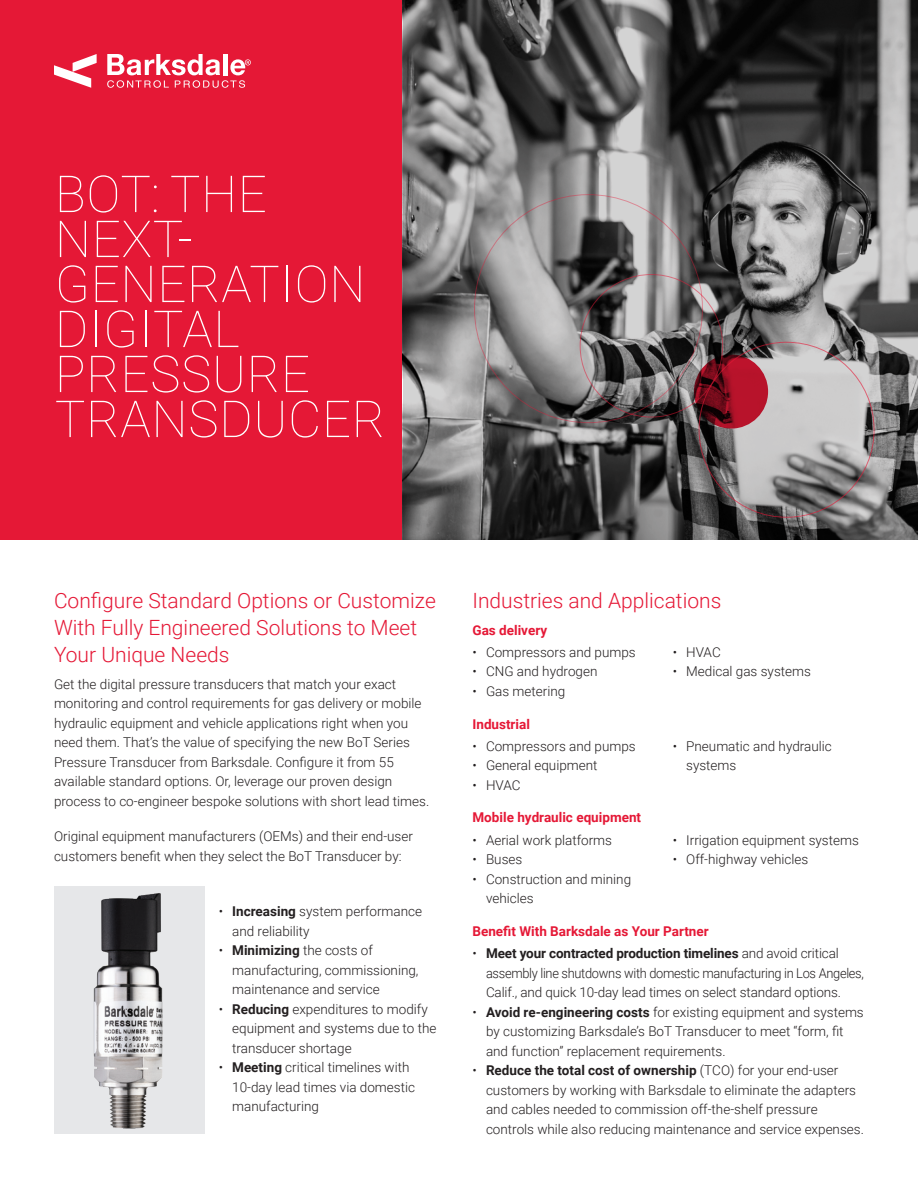
<style>
.page{position:relative;width:918px;height:1188px;background:#fff}
.page>*{position:absolute;margin:0;border:0;box-sizing:border-box;transform-origin:0 0}
.Title_-_Page_1{font:100 51px/45px "Roboto";letter-spacing:.015em;color:#fff}
.Headline_Level_1{font:300 21px/27px "Roboto";color:#e51836}
.Body_Copy{font:300 13.5px/19.5px "Roboto";color:#231f20}
.Body_Copy-2{font:300 13.5px/19.5px "Roboto";letter-spacing:-.02em;color:#231f20}
.Headline_Level_2{font:700 13.5px "Roboto";color:#e51836}
.s1{font-weight:700}
</style>
<div class="page">
<div style="left:0;top:0;width:403px;height:540px;background:#e51836"></div>
<svg style="left:107px;top:54px;width:144px;height:34px"></svg>
<svg style="left:54px;top:54px;width:43px;height:34px"></svg>
<svg style="left:403px;top:0;width:515px;height:540px;background:#676666"></svg>
<svg style="left:694px;top:355px;width:74px;height:74px;background:#900f22"></svg>
<svg style="left:473px;top:193px;width:231px;height:231px;background:#7d7a7a"></svg>
<img style="left:54px;top:887px;width:150px;height:247px">
<p class="Title_-_Page_1" style="left:55px;top:170px;width:332px">BOT: THE<br>NEXT-<br>GENERATION<br>DIGITAL<br>PRESSURE<br>TRANSDUCER</p>
<p class="Headline_Level_1" style="left:54px;top:587px;width:383px">Configure Standard Options or Customize<br>With Fully Engineered Solutions to Meet<br>Your Unique Needs</p>
<p class="Body_Copy" style="left:54px;top:674px;width:377px">Get the digital pressure transducers that match your exact monitoring and control requirements for gas delivery or mobile hydraulic equipment and vehicle applications right when you need them. That’s the value of specifying the new BoT Series Pressure Transducer from Barksdale. Configure it from 55 available standard options. Or, leverage our proven design process to co-engineer bespoke solutions with short lead times.</p>
<p class="Body_Copy" style="left:54px;top:826px;width:360px">Original equipment manufacturers (OEMs) and their end-user customers benefit when they select the BoT Transducer by:</p>
<p class="Body_Copy" style="left:232px;top:901px;width:191px;text-indent:-14px">• <span class="s1">Increasing</span> system performance and reliability</p>
<p class="Body_Copy" style="left:232px;top:940px;width:188px;text-indent:-14px">• <span class="s1">Minimizing</span> the costs of manufacturing, commissioning, maintenance and service</p>
<p class="Body_Copy" style="left:232px;top:998px;width:206px;text-indent:-14px">• <span class="s1">Reducing</span> expenditures to modify equipment and systems due to the transducer shortage</p>
<p class="Body_Copy" style="left:232px;top:1057px;width:184px;text-indent:-14px">• <span class="s1">Meeting</span> critical timelines with<br>10-day lead times via domestic manufacturing</p>
<p class="Headline_Level_1" style="left:472px;top:587px;width:250px">Industries and Applications</p>
<p class="Headline_Level_2" style="left:472px;top:620px;width:76px">Gas delivery</p>
<p class="Body_Copy" style="left:472px;top:642px;width:165px">• Compressors and pumps</p>
<p class="Body_Copy" style="left:472px;top:661px;width:126px">• CNG and hydrogen</p>
<p class="Body_Copy" style="left:472px;top:681px;width:94px">• Gas metering</p>
<p class="Body_Copy" style="left:673px;top:642px;width:50px">• HVAC</p>
<p class="Body_Copy" style="left:673px;top:661px;width:140px">• Medical gas systems</p>
<p class="Headline_Level_2" style="left:472px;top:714px;width:59px">Industrial</p>
<p class="Body_Copy" style="left:472px;top:736px;width:165px">• Compressors and pumps</p>
<p class="Body_Copy" style="left:472px;top:755px;width:127px">• General equipment</p>
<p class="Body_Copy" style="left:472px;top:775px;width:50px">• HVAC</p>
<p class="Headline_Level_2" style="left:472px;top:808px;width:170px">Mobile hydraulic equipment</p>
<p class="Body_Copy" style="left:472px;top:830px;width:141px">• Aerial work platforms</p>
<p class="Body_Copy" style="left:472px;top:849px;width:51px">• Buses</p>
<p class="Body_Copy" style="left:686px;top:736px;width:147px;text-indent:-14px">• Pneumatic and hydraulic systems</p>
<p class="Body_Copy" style="left:673px;top:830px;width:188px">• Irrigation equipment systems</p>
<p class="Body_Copy" style="left:673px;top:849px;width:137px">• Off-highway vehicles</p>
<p class="Body_Copy" style="left:486px;top:869px;width:147px;text-indent:-14px">• Construction and mining vehicles</p>
<p class="Headline_Level_2" style="left:472px;top:922px;width:238px">Benefit With Barksdale as Your Partner</p>
<p class="Body_Copy-2" style="left:486px;top:943px;width:379px;text-indent:-14px">• <span class="s1">Meet your contracted production timelines</span> and avoid critical assembly line shutdowns with domestic manufacturing in Los Angeles,<br>Calif., and quick 10-day lead times on select standard options.</p>
<p class="Body_Copy" style="left:486px;top:1001px;width:379px;text-indent:-14px">• <span class="s1">Avoid re-engineering costs</span> for existing equipment and systems by customizing Barksdale’s BoT Transducer to meet “form, fit and function” replacement requirements.</p>
<p class="Body_Copy" style="left:486px;top:1060px;width:379px;text-indent:-14px">• <span class="s1">Reduce the total cost of ownership</span> (TCO) for your end-user customers by working with Barksdale to eliminate the adapters and cables needed to commission off-the-shelf pressure controls while also reducing maintenance and service expenses.</p>
</div>
